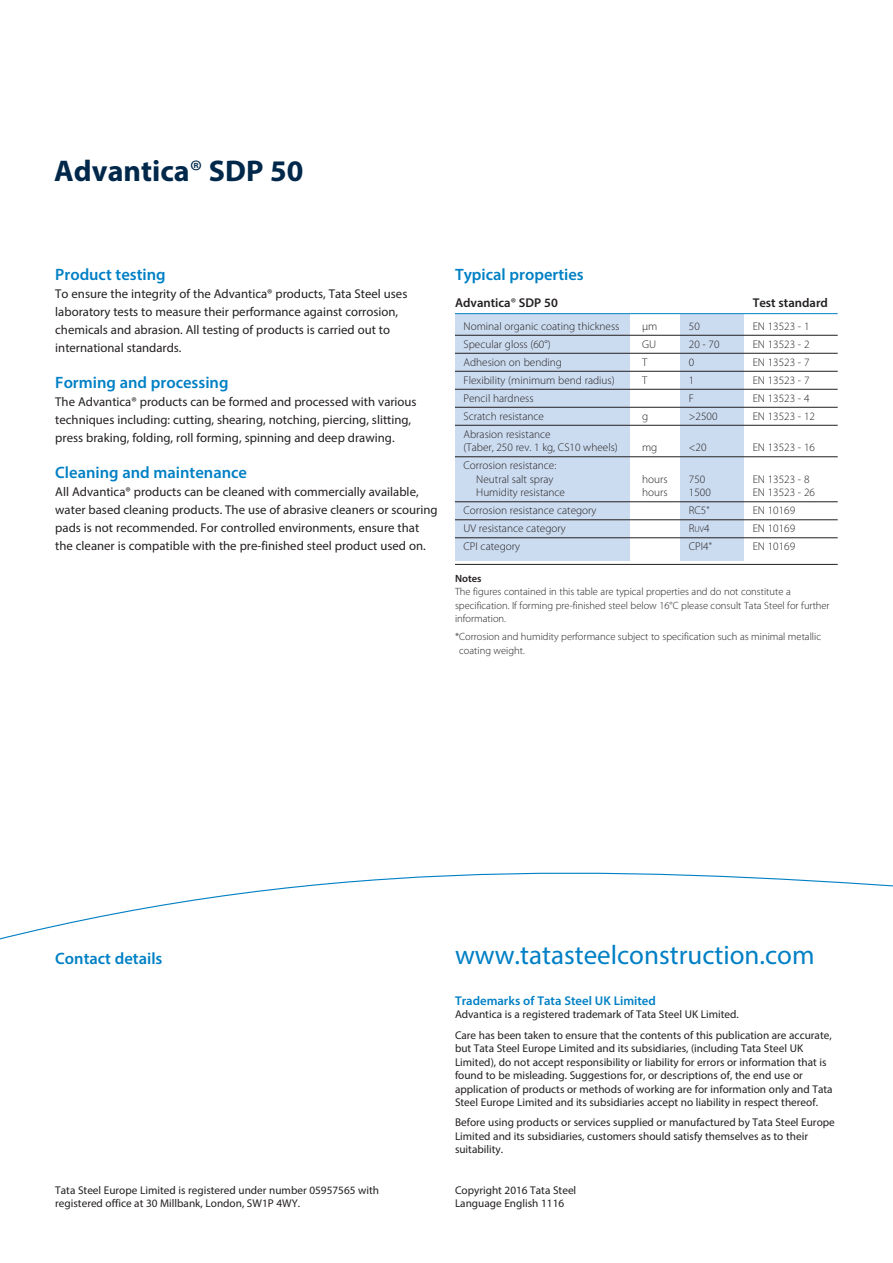
<style>
.page{position:relative;width:893px;height:1263px;background:#fff}
.page>*{position:absolute;margin:0;border:0;box-sizing:border-box;transform-origin:0 0}
.t1{font:700 30px "Myriad Pro";color:#00284a}
.t2{font:27px "Myriad Pro";color:#0080c5}
.t3{font:600 16.5px "Myriad Pro";color:#0080c5}
.t4{font:12.75px/18px "Myriad Pro";color:#231f20}
.t5{font:600 12.75px "Myriad Pro";color:#0080c5}
.t6{font:600 12.75px "Myriad Pro";color:#231f20}
.t7{font:11.25px/13.5px "Myriad Pro";color:#231f20}
.t8{font:300 11.25px/13.5px "Myriad Pro";color:#231f20}
.t9{font:300 10.5px/13.5px "Myriad Pro";color:#231f20}
.t10{font:600 10.5px "Myriad Pro";color:#231f20}
.s1{font-weight:400}
.s2{font-size:8.4px}
</style>
<div class="page">
<svg style="left:0;top:872px;width:893px;height:68px"></svg>
<div style="left:455px;top:314px;width:174px;height:246px;background:#ccdcf0"></div>
<div style="left:680px;top:314px;width:64px;height:246px;background:#ccdcf0"></div>
<hr style="left:455px;top:313px;width:383px;height:1px;background:#0080c5">
<hr style="left:455px;top:335px;width:383px;height:1px;background:#231f20">
<hr style="left:455px;top:353px;width:383px;height:1px;background:#231f20">
<hr style="left:455px;top:371px;width:383px;height:1px;background:#231f20">
<hr style="left:455px;top:389px;width:383px;height:1px;background:#231f20">
<hr style="left:455px;top:407px;width:383px;height:1px;background:#231f20">
<hr style="left:455px;top:425px;width:383px;height:1px;background:#231f20">
<hr style="left:455px;top:456px;width:383px;height:1px;background:#231f20">
<hr style="left:455px;top:501px;width:383px;height:1px;background:#231f20">
<hr style="left:455px;top:519px;width:383px;height:1px;background:#231f20">
<hr style="left:455px;top:537px;width:383px;height:1px;background:#231f20">
<hr style="left:455px;top:564px;width:383px;height:1px;background:#231f20">
<h1 class="t1" style="left:54px;top:160px;width:251px">Advantica<span class="s1">®</span> SDP 50</h1>
<h3 class="t3" style="left:55px;top:269px;width:112px">Product testing</h3>
<p class="t4" style="left:55px;top:286px;width:354px">To ensure the integrity of the Advantica® products, Tata Steel uses laboratory tests to measure their performance against corrosion, chemicals and abrasion. All testing of products is carried out to international standards.</p>
<h3 class="t3" style="left:55px;top:377px;width:175px">Forming and processing</h3>
<p class="t4" style="left:55px;top:394px;width:363px">The Advantica® products can be formed and processed with various techniques including: cutting, shearing, notching, piercing, slitting, press braking, folding, roll forming, spinning and deep drawing.</p>
<h3 class="t3" style="left:55px;top:467px;width:193px">Cleaning and maintenance</h3>
<p class="t4" style="left:55px;top:484px;width:384px">All Advantica® products can be cleaned with commercially available, water based cleaning products. The use of abrasive cleaners or scouring pads is not recommended. For controlled environments, ensure that the cleaner is compatible with the pre-finished steel product used on.</p>
<h3 class="t3" style="left:455px;top:269px;width:130px">Typical properties</h3>
<p class="t6" style="left:455px;top:298px;width:104px">Advantica<span class="s1">®</span> SDP 50</p>
<p class="t6" style="left:753px;top:298px;width:77px">Test standard</p>
<p class="t8" style="left:463px;top:320px;width:157px">Nominal organic coating thickness</p>
<p class="t8" style="left:642px;top:320px;width:17px">µm</p>
<p class="t8" style="left:689px;top:320px;width:12px">50</p>
<p class="t8" style="left:753px;top:320px;width:58px">EN 13523 - 1</p>
<p class="t8" style="left:463px;top:338px;width:89px">Specular gloss (60°)</p>
<p class="t8" style="left:642px;top:338px;width:16px">GU</p>
<p class="t8" style="left:689px;top:338px;width:32px">20 - 70</p>
<p class="t8" style="left:753px;top:338px;width:58px">EN 13523 - 2</p>
<p class="t8" style="left:463px;top:356px;width:100px">Adhesion on bending</p>
<p class="t8" style="left:642px;top:356px;width:7px">T</p>
<p class="t8" style="left:689px;top:356px;width:7px">0</p>
<p class="t8" style="left:753px;top:356px;width:58px">EN 13523 - 7</p>
<p class="t8" style="left:463px;top:374px;width:153px">Flexibility (minimum bend radius)</p>
<p class="t8" style="left:642px;top:374px;width:7px">T</p>
<p class="t8" style="left:689px;top:374px;width:7px">1</p>
<p class="t8" style="left:753px;top:374px;width:58px">EN 13523 - 7</p>
<p class="t8" style="left:463px;top:392px;width:72px">Pencil hardness</p>
<p class="t8" style="left:689px;top:392px;width:7px">F</p>
<p class="t8" style="left:753px;top:392px;width:58px">EN 13523 - 4</p>
<p class="t8" style="left:463px;top:410px;width:82px">Scratch resistance</p>
<p class="t8" style="left:642px;top:410px;width:8px">g</p>
<p class="t8" style="left:689px;top:410px;width:30px">&gt;2500</p>
<p class="t8" style="left:753px;top:410px;width:64px">EN 13523 - 12</p>
<p class="t8" style="left:463px;top:428px;width:156px">Abrasion resistance<br>(Taber, 250 rev. 1 kg, CS10 wheels)</p>
<p class="t8" style="left:642px;top:442px;width:17px">mg</p>
<p class="t8" style="left:689px;top:442px;width:19px">&lt;20</p>
<p class="t8" style="left:753px;top:442px;width:64px">EN 13523 - 16</p>
<p class="t8" style="left:463px;top:460px;width:94px;text-align:right">Corrosion resistance:<br>Neutral salt spray</p>
<p class="t8" style="left:642px;top:473px;width:27px">hours</p>
<p class="t8" style="left:689px;top:473px;width:18px">750</p>
<p class="t8" style="left:753px;top:473px;width:58px">EN 13523 - 8</p>
<p class="t8" style="left:476px;top:487px;width:90px">Humidity resistance</p>
<p class="t8" style="left:642px;top:487px;width:27px">hours</p>
<p class="t8" style="left:689px;top:487px;width:23px">1500</p>
<p class="t8" style="left:753px;top:487px;width:64px">EN 13523 - 26</p>
<p class="t8" style="left:463px;top:505px;width:135px">Corrosion resistance category</p>
<p class="t8" style="left:689px;top:505px;width:22px">RC5<sup>*</sup></p>
<p class="t8" style="left:753px;top:505px;width:44px">EN 10169</p>
<p class="t8" style="left:463px;top:523px;width:104px">UV resistance category</p>
<p class="t8" style="left:689px;top:523px;width:22px">R<span class="s2">UV</span>4</p>
<p class="t8" style="left:753px;top:523px;width:44px">EN 10169</p>
<p class="t8" style="left:463px;top:541px;width:58px">CPI category</p>
<p class="t8" style="left:689px;top:541px;width:25px">CPI4<sup>*</sup></p>
<p class="t8" style="left:753px;top:541px;width:44px">EN 10169</p>
<p class="t10" style="left:455px;top:574px;width:28px">Notes</p>
<p class="t9" style="left:455px;top:586px;width:376px">The figures contained in this table are typical properties and do not constitute a specification. If forming pre-finished steel below 16°C please consult Tata Steel for further information.</p>
<p class="t9" style="left:459px;top:631px;width:363px;text-indent:-4px">*Corrosion and humidity performance subject to specification such as minimal metallic coating weight.</p>
<h3 class="t3" style="left:55px;top:952px;width:109px">Contact details</h3>
<p class="t7" style="left:55px;top:1184px;width:325px">Tata Steel Europe Limited is registered under number 05957565 with registered office at 30 Millbank, London, SW1P 4WY.</p>
<h2 class="t2" style="left:455px;top:945px;width:361px">www.tatasteelconstruction.com</h2>
<p class="t5" style="left:455px;top:996px;width:202px">Trademarks of Tata Steel UK Limited</p>
<p class="t7" style="left:455px;top:1005px;width:378px;line-height:20.2px">Advantica is a registered trademark of Tata Steel UK Limited.<br>Care has been taken to ensure that the contents of this publication are accurate,</p>
<p class="t7" style="left:455px;top:1042px;width:379px">but Tata Steel Europe Limited and its subsidiaries, (including Tata Steel UK Limited), do not accept responsibility or liability for errors or information that is found to be misleading. Suggestions for, or descriptions of, the end use or application of products or methods of working are for information only and Tata Steel Europe Limited and its subsidiaries accept no liability in respect thereof.</p>
<p class="t7" style="left:455px;top:1117px;width:381px">Before using products or services supplied or manufactured by Tata Steel Europe<br>Limited and its subsidiaries, customers should satisfy themselves as to their suitability.</p>
<p class="t7" style="left:455px;top:1184px;width:123px">Copyright 2016 Tata Steel<br>Language English 1116</p>
</div>
